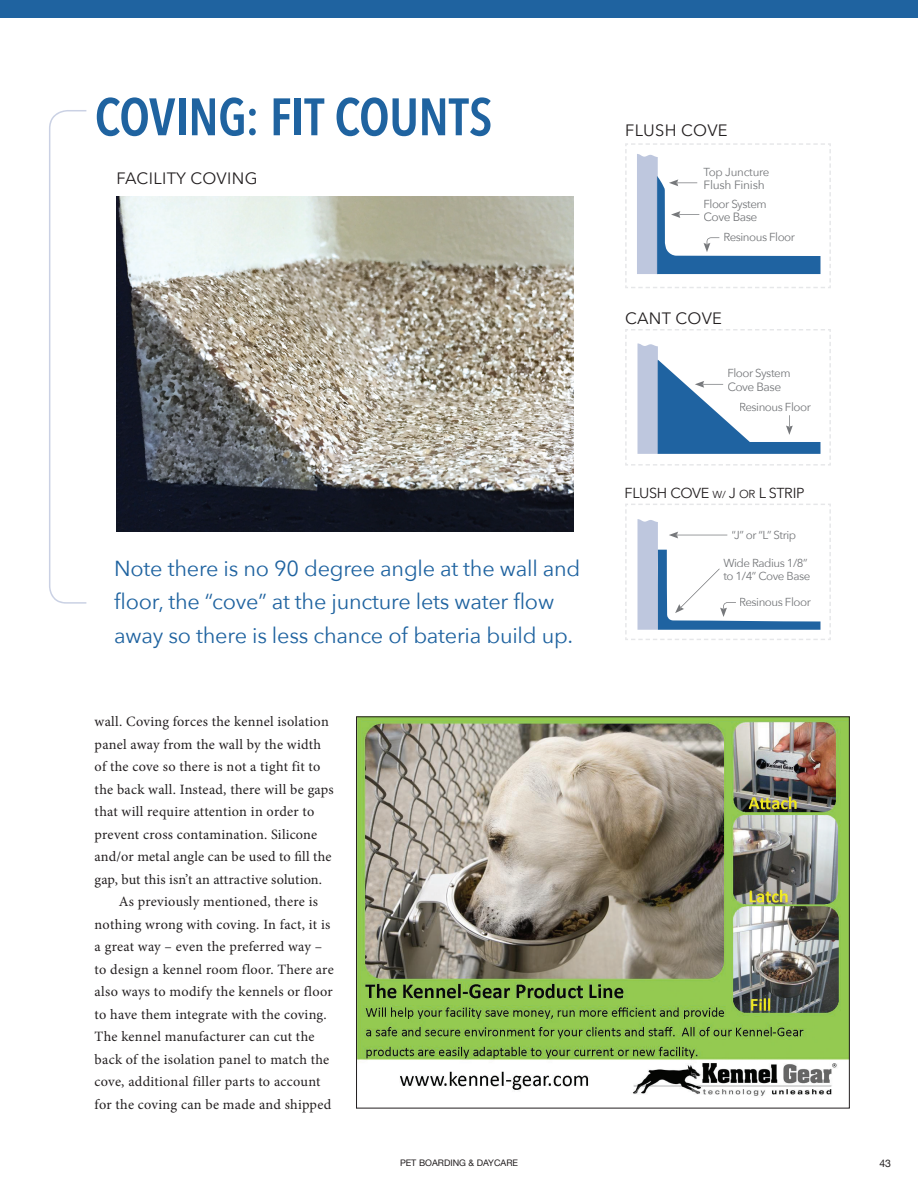
<style>
.page{position:relative;width:918px;height:1188px;background:#fff}
.page>*{position:absolute;margin:0;border:0;box-sizing:border-box;transform-origin:0 0}
.t1{font:600 52.05px "Avenir Next Condensed";letter-spacing:-.01em;color:#1f63a0}
.t2{font:21.75px/33.3px "Avenir Next";letter-spacing:-.01em;color:#1f63a0}
.t3{font:16.5px "Avenir Next";letter-spacing:.02em;color:#231f20}
.t4{font:14.4px "Avenir Next";letter-spacing:-.02em;color:#231f20}
.t5{font:14.25px "Minion Pro";letter-spacing:.015em;color:#231f20}
.t6{font:12px "Avenir Next";letter-spacing:-.04em;color:#76787b}
.t7{font:12px "Avenir Next";letter-spacing:-.02em;color:#76787b}
.t8{font:11.55px/13px "Avenir Next";letter-spacing:-.04em;color:#76787b}
.t9{font:11.55px "Avenir Next";letter-spacing:-.02em;color:#76787b}
.t10{font:10.5px "Helvetica Neue";color:#231f20}
.t11{font:9px "Helvetica Neue";color:#231f20}
.s1{font-size:10.2px}
.s2{font-size:11.55px}
</style>
<div class="page">
<div style="left:0;top:0;width:918px;height:18px;background:#1f63a0"></div>
<svg style="left:625px;top:143px;width:206px;height:145px"></svg>
<svg style="left:625px;top:329px;width:206px;height:137px"></svg>
<svg style="left:625px;top:504px;width:206px;height:136px"></svg>
<img style="left:116px;top:197px;width:458px;height:334px">
<svg style="left:49px;top:110px;width:37px;height:494px"></svg>
<img style="left:358px;top:718px;width:490px;height:378px">
<h1 class="t1" style="left:95px;top:72px;width:399px">COVING: FIT COUNTS</h1>
<p class="t3" style="left:116px;top:164px;width:143px">FACILITY COVING</p>
<h2 class="t2" style="left:114px;top:551px;width:468px">Note there is no 90 degree angle at the wall and floor, the “cove” at the juncture lets water flow away so there is less chance of bateria build up.</h2>
<p class="t5" style="left:95px;top:712px;width:236px">wall. Coving forces the kennel isolation</p>
<p class="t5" style="left:95px;top:735px;width:228px">panel away from the wall by the width</p>
<p class="t5" style="left:95px;top:757px;width:227px">of the cove so there is not a tight fit to</p>
<p class="t5" style="left:95px;top:780px;width:241px">the back wall. Instead, there will be gaps</p>
<p class="t5" style="left:95px;top:802px;width:221px">that will require attention in order to</p>
<p class="t5" style="left:95px;top:825px;width:224px">prevent cross contamination. Silicone</p>
<p class="t5" style="left:95px;top:847px;width:238px">and/or metal angle can be used to fill the</p>
<p class="t5" style="left:95px;top:870px;width:229px">gap, but this isn’t an attractive solution.</p>
<p class="t5" style="left:119px;top:892px;width:201px">As previously mentioned, there is</p>
<p class="t5" style="left:95px;top:915px;width:237px">nothing wrong with coving. In fact, it is</p>
<p class="t5" style="left:95px;top:937px;width:229px">a great way – even the preferred way –</p>
<p class="t5" style="left:95px;top:960px;width:241px">to design a kennel room floor. There are</p>
<p class="t5" style="left:95px;top:982px;width:240px">also ways to modify the kennels or floor</p>
<p class="t5" style="left:95px;top:1005px;width:234px">to have them integrate with the coving.</p>
<p class="t5" style="left:95px;top:1027px;width:221px">The kennel manufacturer can cut the</p>
<p class="t5" style="left:95px;top:1050px;width:236px">back of the isolation panel to match the</p>
<p class="t5" style="left:95px;top:1072px;width:227px">cove, additional filler parts to account</p>
<p class="t5" style="left:95px;top:1095px;width:238px">for the coving can be made and shipped</p>
<p class="t3" style="left:625px;top:116px;width:104px">FLUSH COVE</p>
<p class="t9" style="left:704px;top:162px;width:68px">Top Juncture</p>
<p class="t7" style="left:704px;top:175px;width:63px">Flush Finish</p>
<p class="t8" style="left:704px;top:197px;width:65px">Floor System</p>
<p class="t6" style="left:704px;top:207px;width:55px">Cove Base</p>
<p class="t8" style="left:723px;top:230px;width:73px">Resinous Floor</p>
<p class="t3" style="left:625px;top:305px;width:98px">CANT COVE</p>
<p class="t8" style="left:727px;top:366px;width:65px">Floor System</p>
<p class="t6" style="left:727px;top:377px;width:55px">Cove Base</p>
<p class="t8" style="left:739px;top:400px;width:73px">Resinous Floor</p>
<p class="t4" style="left:624px;top:481px;width:182px">FLUSH COVE <span class="s1">W/</span> J <span class="s2">OR</span> L STRIP</p>
<p class="t8" style="left:732px;top:528px;width:66px">“J” or “L” Strip</p>
<p class="t8" style="left:723px;top:556px;width:89px">Wide Radius 1/8” to 1/4” Cove Base</p>
<p class="t8" style="left:739px;top:595px;width:73px">Resinous Floor</p>
<p class="t11" style="left:400px;top:1156px;width:119px">PET BOARDING &amp; DAYCARE</p>
<p class="t10" style="left:879px;top:1156px;width:13px">43</p>
</div>
